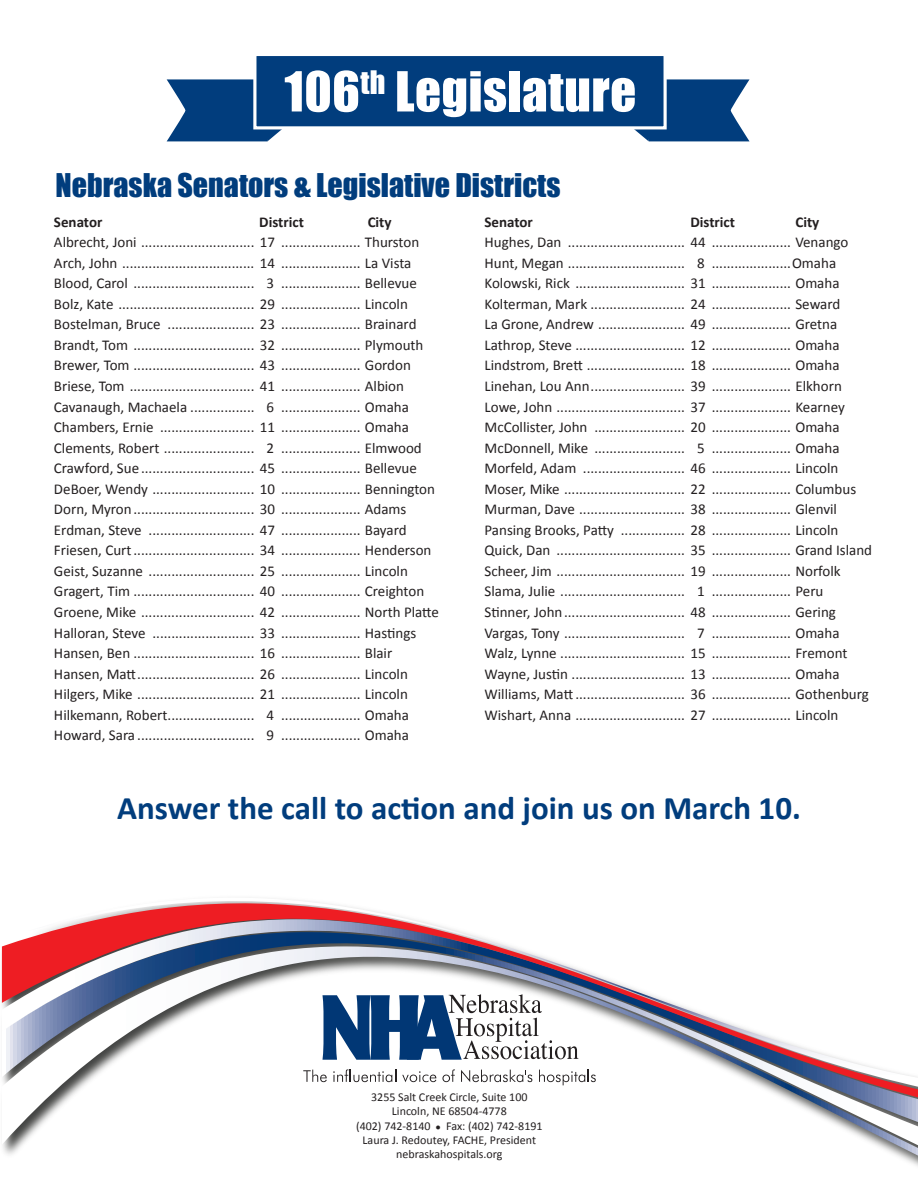
<style>
.page{position:relative;width:918px;height:1188px;background:#fff}
.page>*{position:absolute;margin:0;border:0;box-sizing:border-box;transform-origin:0 0}
.t1{font:51px "Impact";letter-spacing:.01em;color:#fff}
.t2{font:700 33px "Calibri";color:#013d7d}
.t3{font:30px "Impact";color:#013d7d}
.t4{font:15px "Calibri";color:#231f20}
.t5{font:700 15px "Calibri";color:#231f20}
.t6{font:12px "Calibri";color:#231f20}
.s1{font-size:9px}
</style>
<div class="page">
<svg style="left:3px;top:1122px;width:915px;height:23px"></svg>
<svg style="left:23px;top:1100px;width:895px;height:22px"></svg>
<svg style="left:2px;top:899px;width:916px;height:201px"></svg>
<svg style="left:322px;top:994px;width:257px;height:66px"></svg>
<svg style="left:303px;top:1070px;width:24px;height:12px"></svg>
<svg style="left:333px;top:1069px;width:63px;height:13px"></svg>
<svg style="left:402px;top:1071px;width:34px;height:11px"></svg>
<svg style="left:442px;top:1069px;width:13px;height:13px"></svg>
<svg style="left:461px;top:1070px;width:71px;height:12px"></svg>
<svg style="left:539px;top:1070px;width:57px;height:15px"></svg>
<svg style="left:634px;top:79px;width:116px;height:62px;background:#24578f"></svg>
<svg style="left:167px;top:79px;width:115px;height:62px;background:#20558d"></svg>
<div style="left:253px;top:53px;width:414px;height:76px;background:#013d7d;border:3px solid #fff"></div>
<p class="t1" style="left:284px;top:52px;width:353px">106<sup>th</sup> Legislature</p>
<p class="t3" style="left:55px;top:162px;width:507px">Nebraska Senators &amp; Legislative Districts</p>
<p class="t5" style="left:54px;top:211px;width:50px">Senator</p>
<p class="t5" style="left:259px;top:211px;width:46px">District</p>
<p class="t5" style="left:368px;top:211px;width:25px">City</p>
<p class="t4" style="left:54px;top:232px;width:367px">Albrecht, Joni .............................. 17 ..................... Thurston</p>
<p class="t4" style="left:54px;top:252px;width:359px">Arch, John ................................... 14 ..................... La Vista</p>
<p class="t4" style="left:54px;top:273px;width:364px">Blood, Carol ................................ 3 ..................... Bellevue</p>
<p class="t4" style="left:54px;top:293px;width:355px">Bolz, Kate .................................... 29 ..................... Lincoln</p>
<p class="t4" style="left:54px;top:314px;width:364px">Bostelman, Bruce ....................... 23 ..................... Brainard</p>
<p class="t4" style="left:54px;top:334px;width:371px">Brandt, Tom ................................ 32 ..................... Plymouth</p>
<p class="t4" style="left:54px;top:355px;width:358px">Brewer, Tom ................................ 43 ..................... Gordon</p>
<p class="t4" style="left:54px;top:376px;width:352px">Briese, Tom ................................. 41 ..................... Albion</p>
<p class="t4" style="left:54px;top:396px;width:357px">Cavanaugh, Machaela ................. 6 ..................... Omaha</p>
<p class="t4" style="left:54px;top:417px;width:357px">Chambers, Ernie ......................... 11 ..................... Omaha</p>
<p class="t4" style="left:54px;top:437px;width:369px">Clements, Robert ........................ 2 ..................... Elmwood</p>
<p class="t4" style="left:54px;top:458px;width:364px">Crawford, Sue .............................. 45 ..................... Bellevue</p>
<p class="t4" style="left:54px;top:478px;width:383px">DeBoer, Wendy ........................... 10 ..................... Bennington</p>
<p class="t4" style="left:54px;top:499px;width:354px">Dorn, Myron................................ 30 ..................... Adams</p>
<p class="t4" style="left:54px;top:519px;width:354px">Erdman, Steve ............................ 47 ..................... Bayard</p>
<p class="t4" style="left:54px;top:540px;width:379px">Friesen, Curt................................ 34 ..................... Henderson</p>
<p class="t4" style="left:54px;top:561px;width:355px">Geist, Suzanne ............................ 25 ..................... Lincoln</p>
<p class="t4" style="left:54px;top:581px;width:372px">Gragert, Tim ................................ 40 ..................... Creighton</p>
<p class="t4" style="left:54px;top:602px;width:387px">Groene, Mike .............................. 42 ..................... North Platte</p>
<p class="t4" style="left:54px;top:622px;width:364px">Halloran, Steve ........................... 33 ..................... Hastings</p>
<p class="t4" style="left:54px;top:643px;width:340px">Hansen, Ben ................................ 16 ..................... Blair</p>
<p class="t4" style="left:54px;top:663px;width:355px">Hansen, Matt............................... 26 ..................... Lincoln</p>
<p class="t4" style="left:54px;top:684px;width:355px">Hilgers, Mike ............................... 21 ..................... Lincoln</p>
<p class="t4" style="left:54px;top:704px;width:357px">Hilkemann, Robert....................... 4 ..................... Omaha</p>
<p class="t4" style="left:54px;top:725px;width:357px">Howard, Sara ............................... 9 ..................... Omaha</p>
<p class="t5" style="left:485px;top:211px;width:50px">Senator</p>
<p class="t5" style="left:690px;top:211px;width:46px">District</p>
<p class="t5" style="left:795px;top:211px;width:25px">City</p>
<p class="t4" style="left:485px;top:232px;width:365px">Hughes, Dan ............................... 44 ..................... Venango</p>
<p class="t4" style="left:485px;top:252px;width:353px">Hunt, Megan ............................... 8 .....................Omaha</p>
<p class="t4" style="left:485px;top:273px;width:357px">Kolowski, Rick ............................. 31 ..................... Omaha</p>
<p class="t4" style="left:485px;top:293px;width:357px">Kolterman, Mark ......................... 24 ..................... Seward</p>
<p class="t4" style="left:485px;top:314px;width:354px">La Grone, Andrew ....................... 49 ..................... Gretna</p>
<p class="t4" style="left:485px;top:334px;width:357px">Lathrop, Steve ............................. 12 ..................... Omaha</p>
<p class="t4" style="left:485px;top:355px;width:357px">Lindstrom, Brett .......................... 18 ..................... Omaha</p>
<p class="t4" style="left:485px;top:376px;width:359px">Linehan, Lou Ann......................... 39 ..................... Elkhorn</p>
<p class="t4" style="left:485px;top:396px;width:362px">Lowe, John .................................. 37 ..................... Kearney</p>
<p class="t4" style="left:485px;top:417px;width:357px">McCollister, John ........................ 20 ..................... Omaha</p>
<p class="t4" style="left:485px;top:437px;width:357px">McDonnell, Mike ........................ 5 ..................... Omaha</p>
<p class="t4" style="left:485px;top:458px;width:355px">Morfeld, Adam ........................... 46 ..................... Lincoln</p>
<p class="t4" style="left:485px;top:478px;width:373px">Moser, Mike ................................ 22 ..................... Columbus</p>
<p class="t4" style="left:485px;top:499px;width:354px">Murman, Dave ............................ 38 ..................... Glenvil</p>
<p class="t4" style="left:485px;top:519px;width:355px">Pansing Brooks, Patty ................. 28 ..................... Lincoln</p>
<p class="t4" style="left:485px;top:540px;width:389px">Quick, Dan .................................. 35 ..................... Grand Island</p>
<p class="t4" style="left:485px;top:561px;width:358px">Scheer, Jim .................................. 19 ..................... Norfolk</p>
<p class="t4" style="left:485px;top:581px;width:340px">Slama, Julie ................................. 1 ..................... Peru</p>
<p class="t4" style="left:485px;top:602px;width:353px">Stinner, John................................ 48 ..................... Gering</p>
<p class="t4" style="left:485px;top:622px;width:357px">Vargas, Tony ................................ 7 ..................... Omaha</p>
<p class="t4" style="left:485px;top:643px;width:364px">Walz, Lynne ................................. 15 ..................... Fremont</p>
<p class="t4" style="left:485px;top:663px;width:357px">Wayne, Justin .............................. 13 ..................... Omaha</p>
<p class="t4" style="left:485px;top:684px;width:386px">Williams, Matt............................. 36 ..................... Gothenburg</p>
<p class="t4" style="left:485px;top:704px;width:355px">Wishart, Anna ............................. 27 ..................... Lincoln</p>
<p class="t2" style="left:117px;top:785px;width:685px">Answer the call to action and join us on March 10.</p>
<p class="t6" style="left:371px;top:1088px;width:158px">3255 Salt Creek Circle, Suite 100</p>
<p class="t6" style="left:392px;top:1103px;width:116px">Lincoln, NE 68504-4778</p>
<p class="t6" style="left:356px;top:1117px;width:188px">(402) 742-8140 <span class="s1">●</span> Fax: (402) 742-8191</p>
<p class="t6" style="left:363px;top:1132px;width:175px">Laura J. Redoutey, FACHE, President</p>
<p class="t6" style="left:396px;top:1146px;width:108px">nebraskahospitals.org</p>
</div>
